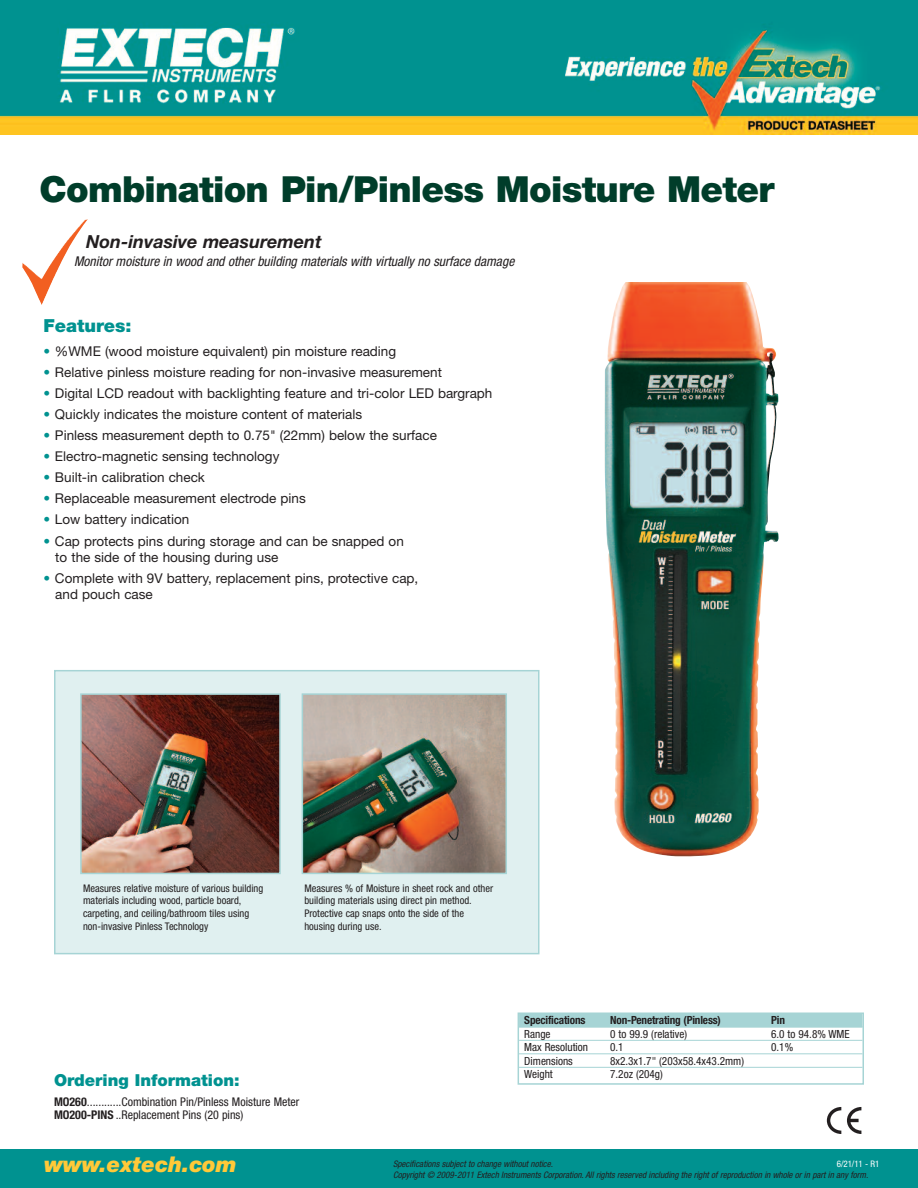
<style>
.page{position:relative;width:918px;height:1188px;background:#fff}
.page>*{position:absolute;margin:0;border:0;box-sizing:border-box;transform-origin:0 0}
.t1{font:900 36px "Helvetica Neue LT";letter-spacing:-.02em;color:#003d2a}
.t2{font:italic 900 21.75px "Helvetica Neue LT";color:#ffc938}
.t3{font:italic 700 18px "Helvetica Neue LT";color:#231f20}
.t4{font:900 18px "Helvetica Neue LT";color:#009290}
.t5{font:900 16.5px "Helvetica Neue LT";color:#009290}
.t6{font:13.5px/16.2px "Helvetica Neue LT";color:#231f20}
.t7{font:italic condensed 13.5px "Helvetica Neue LT";color:#231f20}
.t8{font:condensed 12px/13.5px "Helvetica Neue LT";color:#231f20}
.t9{font:condensed 11.25px "Helvetica Neue LT";color:#231f20}
.t10{font:700 condensed 11.25px "Helvetica Neue LT";letter-spacing:-.015em;color:#231f20}
.t11{font:condensed 10.5px/12.6px "Helvetica Neue LT";color:#231f20}
.t12{font:italic condensed 9px "Helvetica Neue LT";color:#231f20}
.t13{font:condensed 9px "Helvetica Neue LT";color:#fff}
.s1{color:#009290}
.s2{font-weight:700}
</style>
<div class="page">
<div style="left:0;top:1149px;width:918px;height:39px;background:#009290"></div>
<svg style="left:827px;top:1107px;width:14px;height:27px"></svg>
<svg style="left:847px;top:1107px;width:14px;height:27px"></svg>
<img style="left:22px;top:219px;width:66px;height:86px">
<div style="left:518px;top:1012px;width:346px;height:73px;border:2px solid #a6d4d5"></div>
<div style="left:519px;top:1014px;width:343px;height:14px;background:#a6d4d5"></div>
<hr style="left:519px;top:1040px;width:343px;height:1px;background:#a6d4d5">
<hr style="left:519px;top:1053px;width:343px;height:1px;background:#a6d4d5">
<hr style="left:519px;top:1067px;width:343px;height:1px;background:#a6d4d5">
<img style="left:604px;top:283px;width:175px;height:574px">
<div style="left:56px;top:671px;width:482px;height:282px;background:#e0f0f0"></div>
<div style="left:54px;top:670px;width:486px;height:284px;border:2px solid #a6d4d5"></div>
<img style="left:83px;top:696px;width:195px;height:175px">
<div style="left:80px;top:693px;width:201px;height:181px;border:2px solid #a6d4d5"></div>
<img style="left:1px;top:0;width:917px;height:135px">
<img style="left:305px;top:696px;width:199px;height:175px">
<div style="left:302px;top:693px;width:205px;height:181px;border:2px solid #a6d4d5"></div>
<h1 class="t1" style="left:39px;top:176px;width:736px">Combination Pin/Pinless Moisture Meter</h1>
<h3 class="t3" style="left:86px;top:235px;width:237px">Non-invasive measurement</h3>
<p class="t7" style="left:74px;top:257px;width:442px">Monitor moisture in wood and other building materials with virtually no surface damage</p>
<h3 class="t4" style="left:43px;top:319px;width:90px">Features:</h3>
<p class="t6" style="left:43px;top:344px;width:354px"><span class="s1">•</span> %WME (wood moisture equivalent) pin moisture reading</p>
<p class="t6" style="left:43px;top:365px;width:400px"><span class="s1">•</span> Relative pinless moisture reading for non-invasive measurement</p>
<p class="t6" style="left:43px;top:387px;width:451px"><span class="s1">•</span> Digital LCD readout with backlighting feature and tri-color LED bargraph</p>
<p class="t6" style="left:43px;top:408px;width:320px"><span class="s1">•</span> Quickly indicates the moisture content of materials</p>
<p class="t6" style="left:43px;top:429px;width:395px"><span class="s1">•</span> Pinless measurement depth to 0.75" (22mm) below the surface</p>
<p class="t6" style="left:43px;top:450px;width:238px"><span class="s1">•</span> Electro-magnetic sensing technology</p>
<p class="t6" style="left:43px;top:471px;width:163px"><span class="s1">•</span> Built-in calibration check</p>
<p class="t6" style="left:43px;top:492px;width:264px"><span class="s1">•</span> Replaceable measurement electrode pins</p>
<p class="t6" style="left:43px;top:513px;width:148px"><span class="s1">•</span> Low battery indication</p>
<p class="t6" style="left:55px;top:534px;width:350px;text-indent:-12px"><span class="s1">•</span> Cap protects pins during storage and can be snapped on to the side of the housing during use</p>
<p class="t6" style="left:55px;top:571px;width:365px;text-indent:-12px"><span class="s1">•</span> Complete with 9V battery, replacement pins, protective cap, and pouch case</p>
<p class="t11" style="left:83px;top:883px;width:182px">Measures relative moisture of various building materials including wood, particle board, carpeting, and ceiling/bathroom tiles using non-invasive Pinless Technology</p>
<p class="t11" style="left:304px;top:883px;width:190px">Measures % of Moisture in sheet rock and other building materials using direct pin method.<br>Protective cap snaps onto the side of the housing during use.</p>
<p class="t5" style="left:54px;top:1074px;width:187px">Ordering Information:</p>
<p class="t8" style="left:54px;top:1096px;width:247px"><span class="s2">MO260</span>............Combination Pin/Pinless Moisture Meter<br><span class="s2">MO200-PINS</span> ..Replacement Pins (20 pins)</p>
<p class="t10" style="left:524px;top:1016px;width:63px">Specifications</p>
<p class="t10" style="left:610px;top:1016px;width:112px">Non-Penetrating (Pinless)</p>
<p class="t10" style="left:771px;top:1016px;width:15px">Pin</p>
<p class="t9" style="left:524px;top:1030px;width:28px">Range</p>
<p class="t9" style="left:610px;top:1030px;width:79px">0 to 99.9 (relative)</p>
<p class="t9" style="left:771px;top:1030px;width:80px">6.0 to 94.8% WME</p>
<p class="t9" style="left:524px;top:1043px;width:65px">Max Resolution</p>
<p class="t9" style="left:610px;top:1043px;width:15px">0.1</p>
<p class="t9" style="left:771px;top:1043px;width:24px">0.1%</p>
<p class="t9" style="left:524px;top:1057px;width:50px">Dimensions</p>
<p class="t9" style="left:610px;top:1057px;width:135px">8x2.3x1.7" (203x58.4x43.2mm)</p>
<p class="t9" style="left:524px;top:1070px;width:30px">Weight</p>
<p class="t9" style="left:610px;top:1070px;width:54px">7.2oz (204g)</p>
<h2 class="t2" style="left:44px;top:1156px;width:194px">www.extech.com</h2>
<p class="t12" style="left:393px;top:1161px;width:161px">Specifications subject to change without notice.</p>
<p class="t13" style="left:837px;top:1161px;width:44px">6/21/11 - R1</p>
<p class="t12" style="left:393px;top:1171px;width:477px">Copyright © 2009-2011 Extech Instruments Corporation. All rights reserved including the right of reproduction in whole or in part in any form.</p>
</div>
